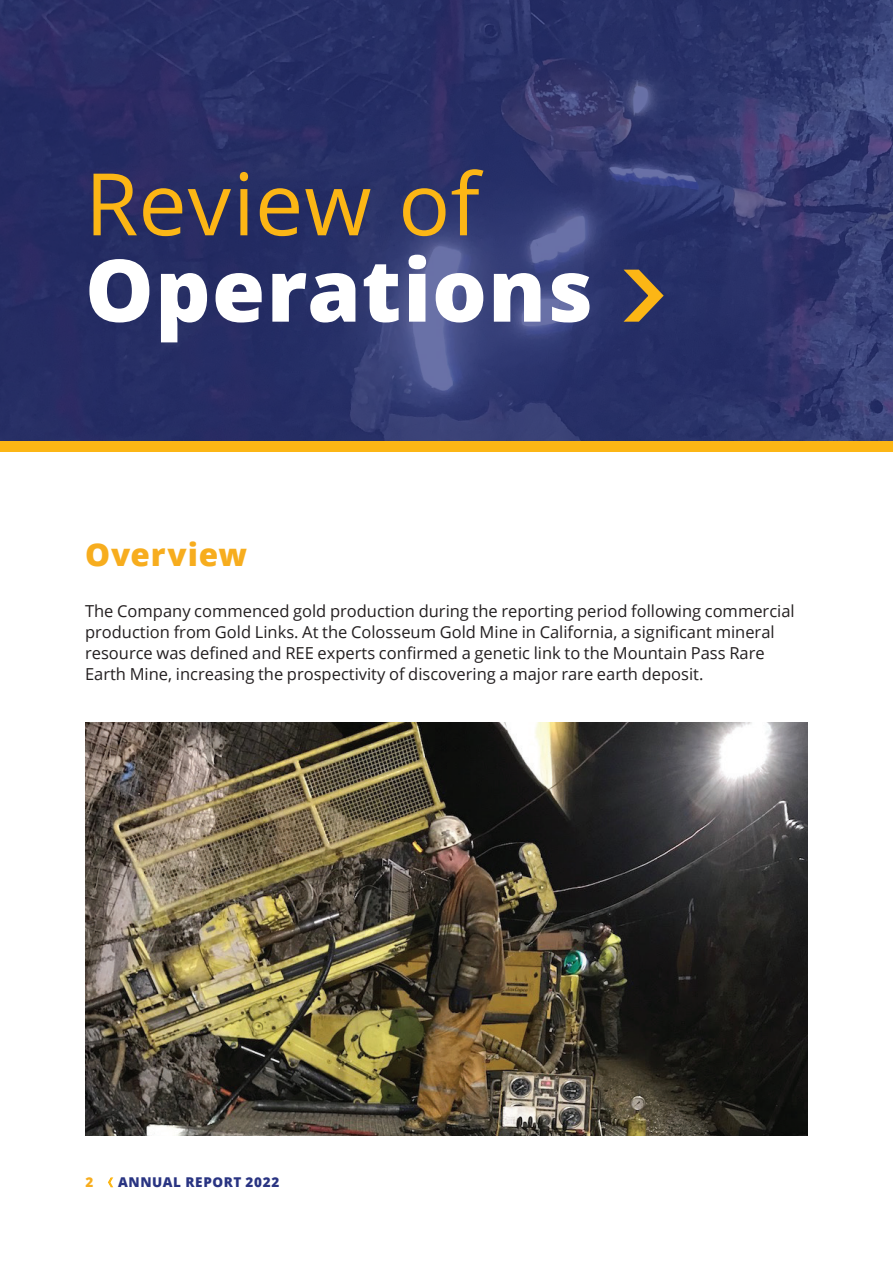
<style>
.page{position:relative;width:893px;height:1263px;background:#fff}
.page>*{position:absolute;margin:0;border:0;box-sizing:border-box;transform-origin:0 0}
.t1{font:800 86.4px "Open Sans";letter-spacing:.015em;color:#fff}
.t2{font:86.4px "Open Sans";letter-spacing:.005em;color:#fcb615}
.t3{font:800 31.5px "Open Sans";letter-spacing:.03em;color:#f7ad1e}
.t4{font:16.5px/21px "Open Sans";color:#231f20}
.t5{font:800 13.5px "Open Sans";letter-spacing:.045em;color:#293482}
.t6{font:800 13.5px "Open Sans";color:#f7ad1e}
</style>
<div class="page">
<svg style="left:108px;top:1177px;width:6px;height:11px"></svg>
<svg style="left:0;top:0;width:892px;height:442px;background:#2e356b"></svg>
<hr style="left:892px;top:0;width:1px;height:442px;background:#fcb615">
<svg style="left:617px;top:267px;width:51px;height:58px;background:#5f5351"></svg>
<div style="left:0;top:442px;width:893px;height:10px;background:#fcb615"></div>
<img style="left:86px;top:722px;width:722px;height:413px">
<h1 class="t2" style="left:85px;top:145px;width:396px">Review of</h1>
<h1 class="t1" style="left:85px;top:225px;width:509px">Operations</h1>
<h2 class="t3" style="left:85px;top:531px;width:164px">Overview</h2>
<p class="t4" style="left:85px;top:600px;width:711px">The Company commenced gold production during the reporting period following commercial production from Gold Links. At the Colosseum Gold Mine in California, a significant mineral resource was defined and REE experts confirmed a genetic link to the Mountain Pass Rare Earth Mine, increasing the prospectivity of discovering a major rare earth deposit.</p>
<p class="t6" style="left:86px;top:1172px;width:9px">2</p>
<p class="t5" style="left:118px;top:1172px;width:163px">ANNUAL REPORT 2022</p>
</div>
